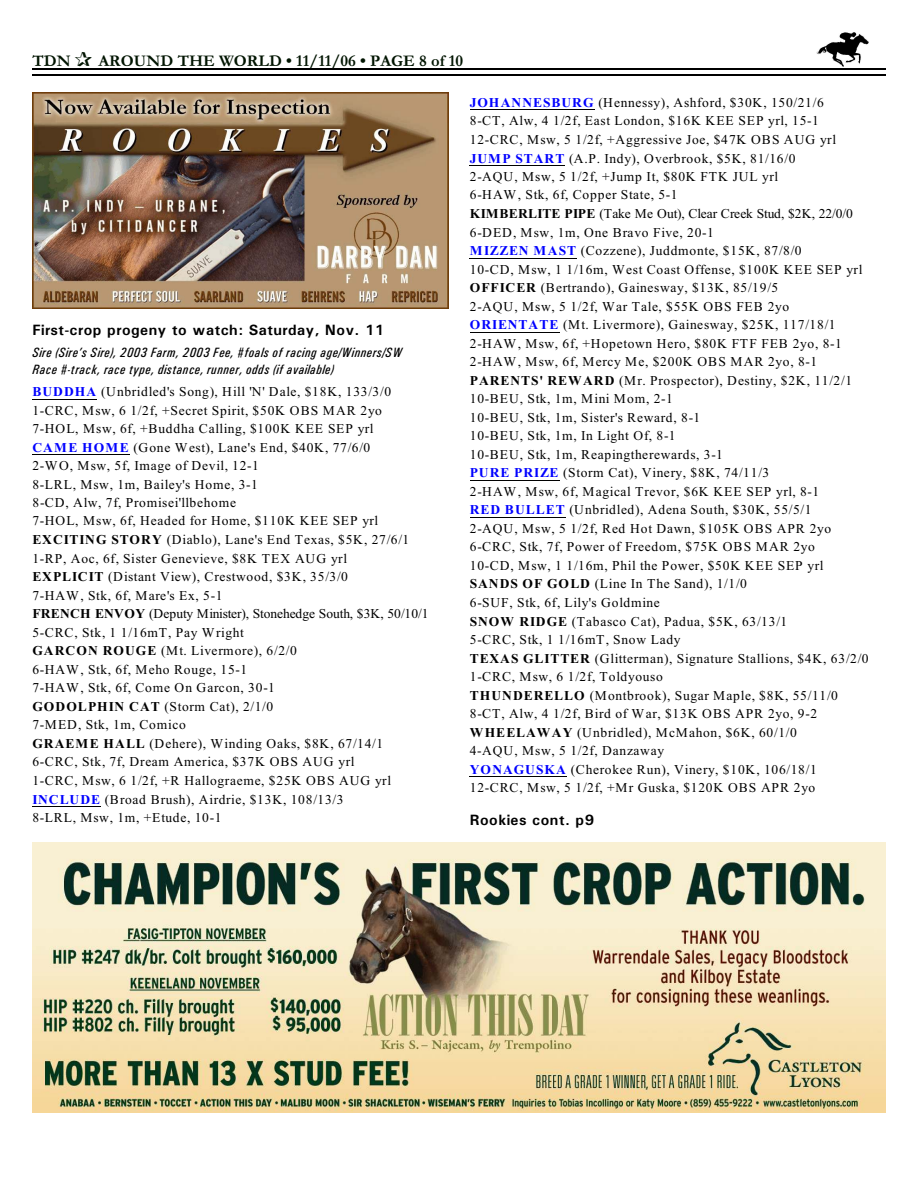
<style>
.page{position:relative;width:918px;height:1188px;background:#fff}
.page>*{position:absolute;margin:0;border:0;box-sizing:border-box;transform-origin:0 0}
.t1{font:700 16.5px "Garamond";color:#001400}
.t2{font:700 15px "Univers";letter-spacing:.035em;color:#000}
.t3{font:13.5px/18.5px "Times New Roman";letter-spacing:.055em;color:#000}
.t4{font:italic 13.5px/16px "Univers Condensed";letter-spacing:.04em;color:#000}
.s1{font-weight:700;color:#00f}
.s2{font-weight:700}
</style>
<div class="page">
<img style="left:817px;top:32px;width:51px;height:34px">
<hr style="left:32px;top:68px;width:853px;height:1px;background:#000">
<hr style="left:32px;top:75px;width:853px;height:1px;background:#000">
<hr style="left:32px;top:399px;width:65px;height:1px;background:#000">
<hr style="left:32px;top:454px;width:98px;height:1px;background:#000">
<hr style="left:32px;top:806px;width:69px;height:1px;background:#000">
<hr style="left:470px;top:110px;width:125px;height:1px;background:#000">
<hr style="left:470px;top:165px;width:95px;height:1px;background:#000">
<hr style="left:470px;top:258px;width:107px;height:1px;background:#000">
<hr style="left:470px;top:332px;width:89px;height:1px;background:#000">
<hr style="left:470px;top:480px;width:89px;height:1px;background:#000">
<hr style="left:470px;top:517px;width:96px;height:1px;background:#000">
<hr style="left:470px;top:776px;width:97px;height:1px;background:#000">
<img style="left:32px;top:842px;width:854px;height:270px">
<hr style="left:763px;top:1112px;width:95px;height:1px;background:#f5d696">
<img style="left:32px;top:93px;width:416px;height:216px">
<p class="t1" style="left:32px;top:55px;width:40px">TDN</p>
<p class="t1" style="left:98px;top:55px;width:366px">AROUND THE WORLD • 11/11/06 • PAGE 8 of 10</p>
<p class="t2" style="left:32px;top:325px;width:353px">First-crop progeny to watch: Saturday, Nov. 11</p>
<p class="t4" style="left:32px;top:346px;width:371px">Sire (Sire’s Sire), 2003 Farm, 2003 Fee, #foals of racing age/Winners/SW<br>Race #-track, race type, distance, runner, odds (if available)</p>
<p class="t3" style="left:32px;top:384px;width:398px"><span class="s1">BUDDHA</span> (Unbridled's Song), Hill 'N' Dale, $18K, 133/3/0<br>1-CRC, Msw, 6 1/2f, +Secret Spirit, $50K OBS MAR 2yo 7-HOL, Msw, 6f, +Buddha Calling, $100K KEE SEP yrl<br><span class="s1">CAME HOME</span> (Gone West), Lane's End, $40K, 77/6/0<br>2-WO, Msw, 5f, Image of Devil, 12-1<br>8-LRL, Msw, 1m, Bailey's Home, 3-1<br>8-CD, Alw, 7f, Promisei'llbehome<br>7-HOL, Msw, 6f, Headed for Home, $110K KEE SEP yrl <span class="s2">EXCITING STORY</span> (Diablo), Lane's End Texas, $5K, 27/6/1<br>1-RP, Aoc, 6f, Sister Genevieve, $8K TEX AUG yrl<br><span class="s2">EXPLICIT</span> (Distant View), Crestwood, $3K, 35/3/0<br>7-HAW, Stk, 6f, Mare's Ex, 5-1<br><span class="s2">FRENCH ENVOY</span> (Deputy Minister), Stonehedge South, $3K, 50/10/1<br>5-CRC, Stk, 1 1/16mT, Pay Wright<br><span class="s2">GARCON ROUGE</span> (Mt. Livermore), 6/2/0<br>6-HAW, Stk, 6f, Meho Rouge, 15-1<br>7-HAW, Stk, 6f, Come On Garcon, 30-1<br><span class="s2">GODOLPHIN CAT</span> (Storm Cat), 2/1/0<br>7-MED, Stk, 1m, Comico<br><span class="s2">GRAEME HALL</span> (Dehere), Winding Oaks, $8K, 67/14/1<br>6-CRC, Stk, 7f, Dream America, $37K OBS AUG yrl<br>1-CRC, Msw, 6 1/2f, +R Hallograeme, $25K OBS AUG yrl <span class="s1">INCLUDE</span> (Broad Brush), Airdrie, $13K, 108/13/3<br>8-LRL, Msw, 1m, +Etude, 10-1</p>
<p class="t3" style="left:470px;top:95px;width:400px"><span class="s1">JOHANNESBURG</span> (Hennessy), Ashford, $30K, 150/21/6<br>8-CT, Alw, 4 1/2f, East London, $16K KEE SEP yrl, 15-1<br>12-CRC, Msw, 5 1/2f, +Aggressive Joe, $47K OBS AUG yrl <span class="s1">JUMP START</span> (A.P. Indy), Overbrook, $5K, 81/16/0<br>2-AQU, Msw, 5 1/2f, +Jump It, $80K FTK JUL yrl<br>6-HAW, Stk, 6f, Copper State, 5-1<br><span class="s2">KIMBERLITE PIPE</span> (Take Me Out), Clear Creek Stud, $2K, 22/0/0<br>6-DED, Msw, 1m, One Bravo Five, 20-1<br><span class="s1">MIZZEN MAST</span> (Cozzene), Juddmonte, $15K, 87/8/0<br>10-CD, Msw, 1 1/16m, West Coast Offense, $100K KEE SEP yrl <span class="s2">OFFICER</span> (Bertrando), Gainesway, $13K, 85/19/5<br>2-AQU, Msw, 5 1/2f, War Tale, $55K OBS FEB 2yo <span class="s1">ORIENTATE</span> (Mt. Livermore), Gainesway, $25K, 117/18/1<br>2-HAW, Msw, 6f, +Hopetown Hero, $80K FTF FEB 2yo, 8-1<br>2-HAW, Msw, 6f, Mercy Me, $200K OBS MAR 2yo, 8-1<br><span class="s2">PARENTS' REWARD</span> (Mr. Prospector), Destiny, $2K, 11/2/1<br>10-BEU, Stk, 1m, Mini Mom, 2-1<br>10-BEU, Stk, 1m, Sister's Reward, 8-1<br>10-BEU, Stk, 1m, In Light Of, 8-1<br>10-BEU, Stk, 1m, Reapingtherewards, 3-1<br><span class="s1">PURE PRIZE</span> (Storm Cat), Vinery, $8K, 74/11/3<br>2-HAW, Msw, 6f, Magical Trevor, $6K KEE SEP yrl, 8-1<br><span class="s1">RED BULLET</span> (Unbridled), Adena South, $30K, 55/5/1<br>2-AQU, Msw, 5 1/2f, Red Hot Dawn, $105K OBS APR 2yo 6-CRC, Stk, 7f, Power of Freedom, $75K OBS MAR 2yo<br>10-CD, Msw, 1 1/16m, Phil the Power, $50K KEE SEP yrl <span class="s2">SANDS OF GOLD</span> (Line In The Sand), 1/1/0<br>6-SUF, Stk, 6f, Lily's Goldmine<br><span class="s2">SNOW RIDGE</span> (Tabasco Cat), Padua, $5K, 63/13/1<br>5-CRC, Stk, 1 1/16mT, Snow Lady<br><span class="s2">TEXAS GLITTER</span> (Glitterman), Signature Stallions, $4K, 63/2/0<br>1-CRC, Msw, 6 1/2f, Toldyouso<br><span class="s2">THUNDERELLO</span> (Montbrook), Sugar Maple, $8K, 55/11/0<br>8-CT, Alw, 4 1/2f, Bird of War, $13K OBS APR 2yo, 9-2<br><span class="s2">WHEELAWAY</span> (Unbridled), McMahon, $6K, 60/1/0<br>4-AQU, Msw, 5 1/2f, Danzaway<br><span class="s1">YONAGUSKA</span> (Cherokee Run), Vinery, $10K, 106/18/1<br>12-CRC, Msw, 5 1/2f, +Mr Guska, $120K OBS APR 2yo</p>
<p class="t2" style="left:470px;top:815px;width:126px">Rookies cont. p9</p>
</div>
